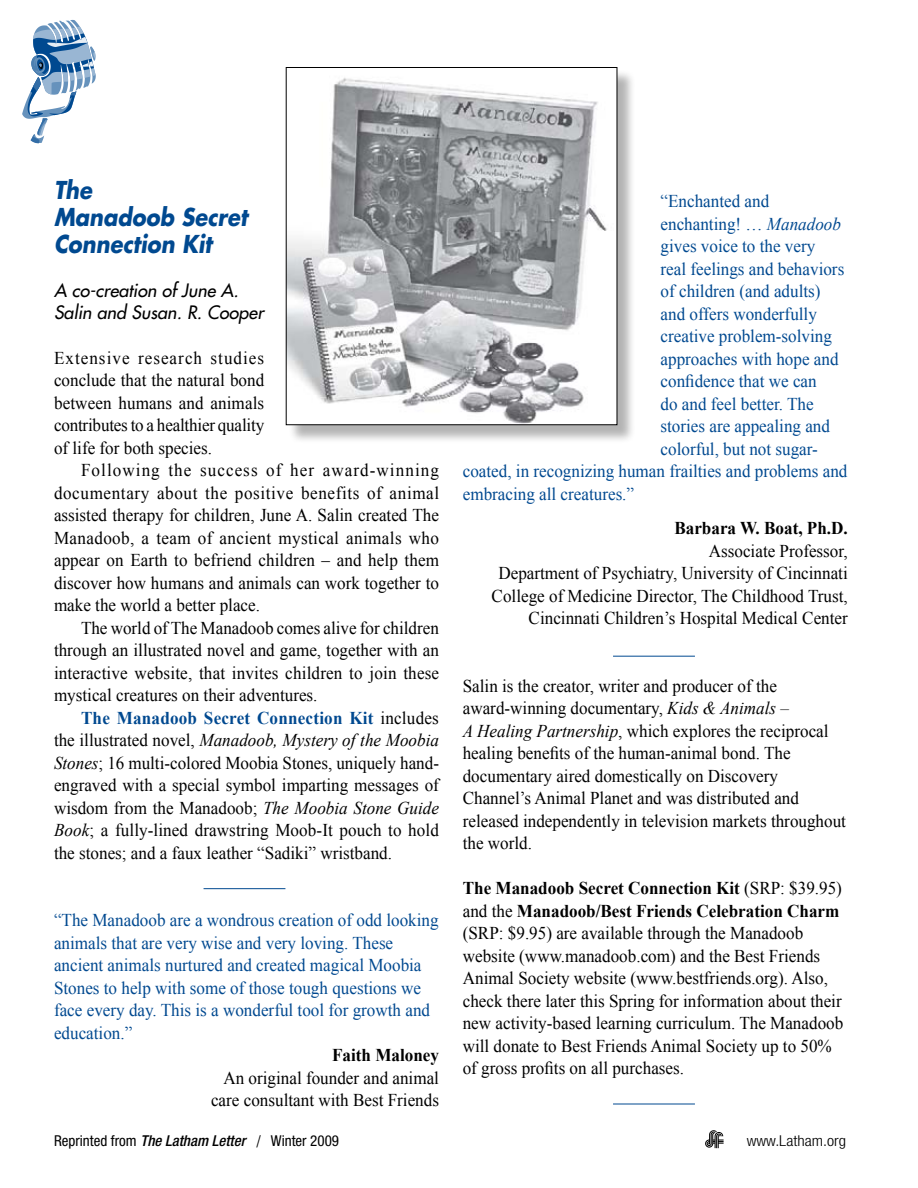
<style>
.page{position:relative;width:918px;height:1188px;background:#fff}
.page>*{position:absolute;margin:0;border:0;box-sizing:border-box;transform-origin:0 0}
.t1{font:italic 700 24px/27px "Futura";color:#004990;scale:.88 1}
.t2{font:18px/22.5px "Times New Roman";color:#000;text-align:justify;scale:.95 1}
.t3{font:18px/22.5px "Times New Roman";color:#004990;scale:.95 1}
.t4{font:italic 18px/21.6px "Futura";color:#000}
.t5{font:700 18px "Times New Roman";color:#000;scale:.95 1}
.t6{font:condensed 15px "Helvetica Neue";color:#000}
.t7{font:300 condensed 15px "Helvetica Neue";color:#000;scale:1.1 1}
.s1{font-weight:700;color:#004990}
.s2{font-style:italic}
.s3{font-weight:700}
.s4{font-weight:500;font-style:italic}
.s5{font-family:"Univers";font-stretch:normal}
</style>
<div class="page">
<svg style="left:705px;top:1130px;width:19px;height:18px"></svg>
<svg style="left:22px;top:19px;width:74px;height:125px"></svg>
<div style="left:288px;top:69px;width:348px;height:375px;background:#000;opacity:.3"></div>
<img style="left:288px;top:69px;width:327px;height:354px">
<hr style="left:204px;top:888px;width:81px;height:1px;background:#004990">
<hr style="left:613px;top:656px;width:82px;height:1px;background:#004990">
<hr style="left:613px;top:1104px;width:82px;height:1px;background:#004990">
<h1 class="t1" style="left:54px;top:176px;width:222px">The<br>Manadoob Secret<br>Connection Kit</h1>
<p class="t4" style="left:54px;top:280px;width:211px">A co-creation of June A.<br>Salin and Susan. R. Cooper</p>
<p class="t2" style="left:54px;top:346px;width:223px">Extensive research studies conclude that the natural bond between humans and animals contributes to a healthier quality of life for both species.</p>
<p class="t2" style="left:54px;top:459px;width:407px;text-indent:27px">Following the success of her award-winning documentary about the positive benefits of animal assisted therapy for children, June A. Salin created The Manadoob, a team of ancient mystical animals who appear on Earth to befriend children – and help them discover how humans and animals can work together to make the world a better place.</p>
<p class="t2" style="left:54px;top:616px;width:407px;text-indent:27px">The world of The Manadoob comes alive for children through an illustrated novel and game, together with an interactive website, that invites children to join these mystical creatures on their adventures.</p>
<p class="t2" style="left:54px;top:706px;width:407px;text-indent:27px"><span class="s1">The Manadoob Secret Connection Kit</span> includes the illustrated novel, <span class="s2">Manadoob, Mystery of the Moobia Stones</span>; 16 multi-colored Moobia Stones, uniquely hand&shy;engraved with a special symbol imparting messages of wisdom from the Manadoob; <span class="s2">The Moobia Stone Guide Book</span>; a fully-lined drawstring Moob-It pouch to hold the stones; and a faux leather “Sadiki” wristband.</p>
<p class="t3" style="left:54px;top:909px;width:406px">“The Manadoob are a wondrous creation of odd looking animals that are very wise and very loving. These ancient animals nurtured and created magical Moobia Stones to help with some of those tough questions we face every day. This is a wonderful tool for growth and education.”</p>
<p class="t5" style="left:332px;top:1045px;width:114px">Faith Maloney</p>
<p class="t2" style="left:211px;top:1066px;width:241px;text-align:right">An original founder and animal care consultant with Best Friends</p>
<p class="t3" style="left:661px;top:190px;width:116px">“Enchanted and</p>
<p class="t3" style="left:661px;top:212px;width:191px">enchanting! … <span class="s2">Manadoob</span></p>
<p class="t3" style="left:661px;top:235px;width:164px">gives voice to the very</p>
<p class="t3" style="left:661px;top:257px;width:195px">real feelings and behaviors</p>
<p class="t3" style="left:661px;top:280px;width:170px">of children (and adults)</p>
<p class="t3" style="left:661px;top:302px;width:166px">and offers wonderfully</p>
<p class="t3" style="left:661px;top:325px;width:182px">creative problem-solving</p>
<p class="t3" style="left:661px;top:347px;width:189px">approaches with hope and</p>
<p class="t3" style="left:661px;top:370px;width:166px">confidence that we can</p>
<p class="t3" style="left:661px;top:392px;width:163px">do and feel better. The</p>
<p class="t3" style="left:661px;top:415px;width:180px">stories are appealing and</p>
<p class="t3" style="left:661px;top:437px;width:167px">colorful, but not sugar-</p>
<p class="t3" style="left:463px;top:460px;width:406px">coated, in recognizing human frailties and problems and</p>
<p class="t3" style="left:463px;top:482px;width:182px">embracing all creatures.”</p>
<p class="t5" style="left:674px;top:518px;width:184px">Barbara W. Boat, Ph.D.</p>
<p class="t2" style="left:492px;top:539px;width:376px;text-align:right">Associate Professor,<br>Department of Psychiatry, University of Cincinnati College of Medicine Director, The Childhood Trust, Cincinnati Children’s Hospital Medical Center</p>
<p class="t2" style="left:463px;top:674px;width:405px;text-align:left">Salin is the creator, writer and producer of the award-winning documentary, <span class="s2">Kids &amp; Animals –<br>A Healing Partnership</span>, which explores the reciprocal healing benefits of the human-animal bond. The documentary aired domestically on Discovery Channel’s Animal Planet and was distributed and released independently in television markets throughout the world.</p>
<p class="t2" style="left:463px;top:877px;width:402px;text-align:left"><span class="s3">The Manadoob Secret Connection Kit</span> (SRP: $39.95) and the <span class="s3">Manadoob/Best Friends Celebration Charm </span>(SRP: $9.95) are available through the Manadoob website (www.manadoob.com) and the Best Friends Animal Society website (www.bestfriends.org). Also, check there later this Spring for information about their new activity-based learning curriculum. The Manadoob will donate to Best Friends Animal Society up to 50% of gross profits on all purchases.</p>
<p class="t6" style="left:54px;top:1132px;width:287px">Reprinted from <span class="s4">The Latham Letter</span> <span class="s5">/</span> Winter 2009</p>
<p class="t7" style="left:747px;top:1132px;width:92px">www.Latham.org</p>
</div>
